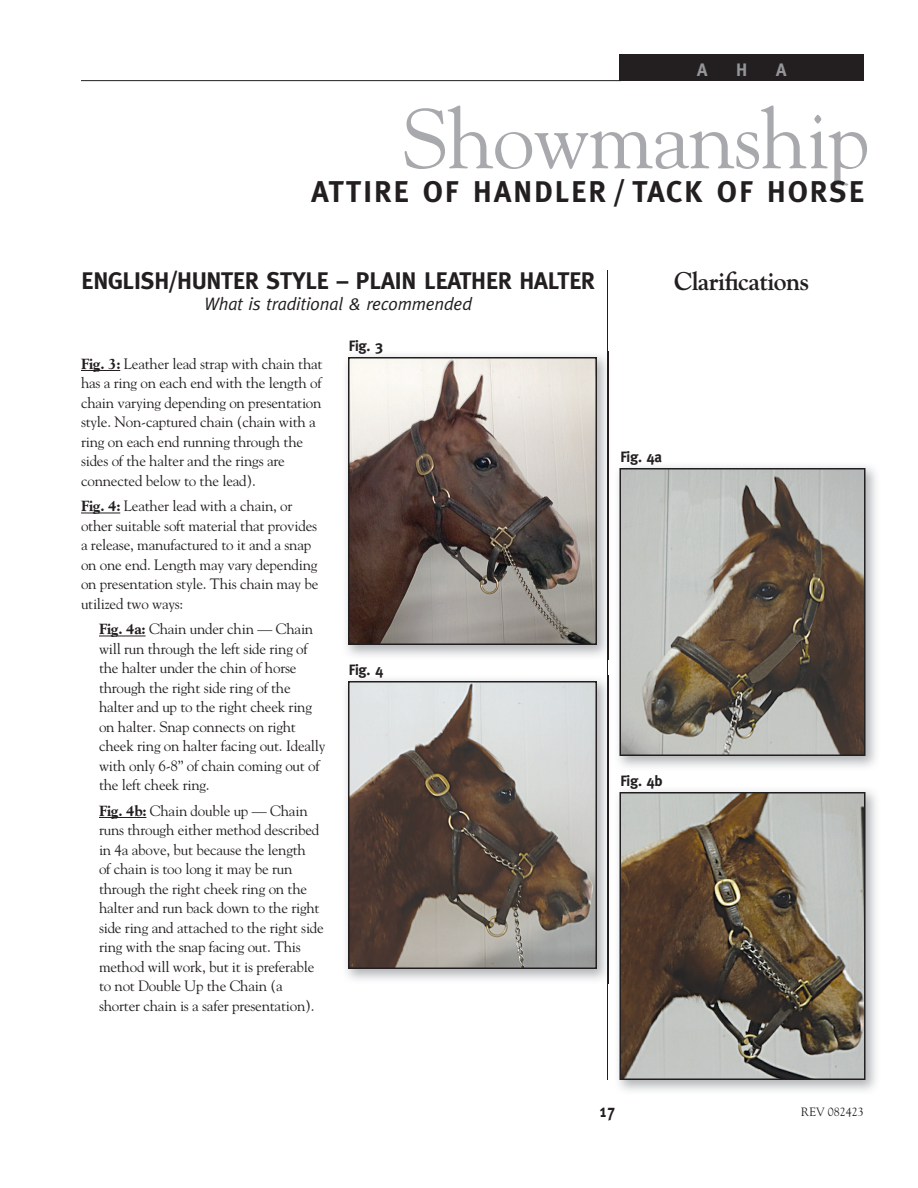
<style>
.page{position:relative;width:918px;height:1188px;background:#fff}
.page>*{position:absolute;margin:0;border:0;box-sizing:border-box;transform-origin:0 0}
.t1{font:84px "Goudy";letter-spacing:-.015em;color:#a8a9ad}
.t2{font:700 30px "Meta";letter-spacing:.075em;color:#231f20}
.t3{font:700 25.5px "Goudy";letter-spacing:-.025em;color:#231f20}
.t4{font:700 24px "Meta";letter-spacing:-.005em;color:#231f20}
.t5{font:italic 18px "Meta";letter-spacing:-.015em;color:#231f20}
.t6{font:700 18px "Meta";color:#939598}
.t7{font:700 18px "Meta";color:#231f20;scale:.85 1}
.t8{font:15px/19.5px "Goudy";letter-spacing:-.015em;color:#231f20}
.t9{font:700 15px "Meta";letter-spacing:-.015em;color:#231f20}
.t10{font:12px "Goudy";color:#231f20}
.s1{font-weight:800}
</style>
<div class="page">
<div style="left:620px;top:54px;width:244px;height:27px;background:#231f20"></div>
<hr style="left:81px;top:80px;width:540px;height:1px;background:#231f20">
<hr style="left:608px;top:270px;width:1px;height:810px;background:#231f20">
<img style="left:618px;top:790px;width:258px;height:301px">
<img style="left:623px;top:795px;width:240px;height:282px">
<div style="left:620px;top:792px;width:246px;height:288px;border:2px solid #231f20"></div>
<img style="left:618px;top:466px;width:258px;height:301px">
<img style="left:623px;top:471px;width:240px;height:282px">
<div style="left:620px;top:468px;width:246px;height:288px;border:2px solid #231f20"></div>
<img style="left:346px;top:675px;width:262px;height:309px">
<img style="left:351px;top:684px;width:243px;height:282px">
<div style="left:348px;top:681px;width:249px;height:288px;border:2px solid #231f20"></div>
<img style="left:346px;top:351px;width:262px;height:309px">
<img style="left:351px;top:360px;width:243px;height:282px">
<div style="left:348px;top:357px;width:249px;height:288px;border:2px solid #231f20"></div>
<hr style="left:81px;top:370px;width:39px;height:1px;background:#231f20">
<hr style="left:81px;top:513px;width:39px;height:1px;background:#231f20">
<hr style="left:99px;top:636px;width:47px;height:1px;background:#231f20">
<hr style="left:99px;top:817px;width:47px;height:1px;background:#231f20">
<p class="t6" style="left:697px;top:59px;width:12px">A</p>
<p class="t6" style="left:736px;top:59px;width:13px">H</p>
<p class="t6" style="left:776px;top:59px;width:12px">A</p>
<h1 class="t1" style="left:402px;top:87px;width:470px">Showmanship</h1>
<h2 class="t2" style="left:312px;top:174px;width:554px">ATTIRE OF HANDLER / TACK OF HORSE</h2>
<h3 class="t4" style="left:81px;top:266px;width:515px">ENGLISH/HUNTER STYLE – PLAIN LEATHER HALTER</h3>
<p class="t5" style="left:204px;top:293px;width:270px">What is traditional &amp; recommended</p>
<p class="t8" style="left:81px;top:353px;width:243px"><span class="s1">Fig. 3:</span> Leather lead strap with chain that has a ring on each end with the length of chain varying depending on presentation style. Non-captured chain (chain with a ring on each end running through the sides of the halter and the rings are connected below to the lead).</p>
<p class="t8" style="left:81px;top:496px;width:239px"><span class="s1">Fig. 4:</span> Leather lead with a chain, or other suitable soft material that provides a release, manufactured to it and a snap on one end. Length may vary depending on presentation style. This chain may be utilized two ways:</p>
<p class="t8" style="left:99px;top:619px;width:228px"><span class="s1">Fig. 4a:</span> Chain under chin — Chain will run through the left side ring of the halter under the chin of horse through the right side ring of the halter and up to the right cheek ring on halter. Snap connects on right cheek ring on halter facing out. Ideally with only 6-8” of chain coming out of the left cheek ring.</p>
<p class="t8" style="left:99px;top:800px;width:226px"><span class="s1">Fig. 4b:</span> Chain double up — Chain runs through either method described in 4a above, but because the length<br>of chain is too long it may be run through the right cheek ring on the halter and run back down to the right side ring and attached to the right side ring with the snap facing out. This method will work, but it is preferable to not Double Up the Chain (a shorter chain is a safer presentation).</p>
<p class="t9" style="left:349px;top:337px;width:36px">Fig. 3</p>
<p class="t9" style="left:349px;top:661px;width:36px">Fig. 4</p>
<h3 class="t3" style="left:674px;top:265px;width:137px">Clarifications</h3>
<p class="t9" style="left:620px;top:448px;width:43px">Fig. 4a</p>
<p class="t9" style="left:620px;top:772px;width:44px">Fig. 4b</p>
<p class="t7" style="left:600px;top:1100px;width:20px">17</p>
<p class="t10" style="left:801px;top:1105px;width:64px">REV 082423</p>
</div>
